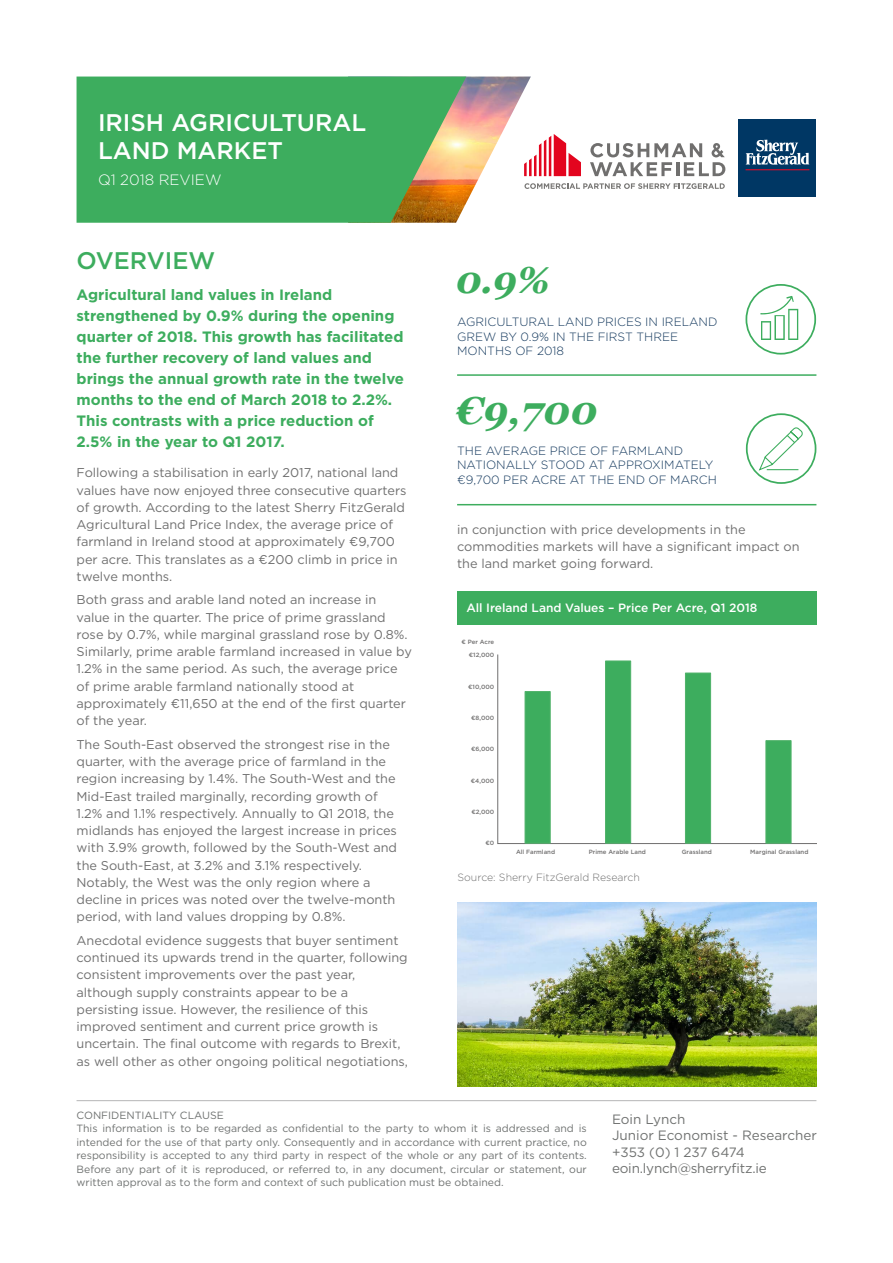
<style>
.page{position:relative;width:893px;height:1263px;background:#fff}
.page>*{position:absolute;margin:0;border:0;box-sizing:border-box;transform-origin:0 0}
.t1{font:italic 700 39px "Georgia";color:#3dad5e}
.t2{font:italic 700 37.5px "Georgia";color:#3dad5e}
.t3{font:500 24px/28.8px "Gotham";color:#fff}
.t4{font:500 24px "Gotham";color:#3dad5e}
.t5{font:700 15px/21px "Gotham";color:#3dad5e}
.t6{font:300 15px "Gotham";color:#fff}
.t7{font:13.5px/16.5px "Gotham";letter-spacing:-.005em;color:#707271}
.t8{font:12.75px/17.2px "Gotham";color:#6f6f6f}
.t9{font:300 12px/14.4px "Gotham";color:#13385d}
.t10{font:500 12px "Gotham";color:#fff}
.t11{font:10.5px/13.5px "Gotham";color:#6f7271}
.t12{font:300 10.5px "Gotham";color:#6f6f6f}
.t13{font:500 6.15px "Gotham";color:#706f6f}
</style>
<div class="page">
<hr style="left:77px;top:1100px;width:739px;height:1px;background:#a7a8a9">
<img style="left:466px;top:77px;width:65px;height:126px">
<svg style="left:77px;top:77px;width:389px;height:146px;background:#4cab5d"></svg>
<svg style="left:746px;top:413px;width:70px;height:71px"></svg>
<hr style="left:457px;top:374px;width:359px;height:2px;background:#3dad5e">
<hr style="left:457px;top:504px;width:359px;height:1px;background:#3dad5e">
<svg style="left:524px;top:134px;width:57px;height:42px"></svg>
<svg style="left:590px;top:143px;width:135px;height:33px"></svg>
<svg style="left:524px;top:183px;width:201px;height:6px"></svg>
<svg style="left:738px;top:119px;width:1px;height:78px"></svg>
<div style="left:739px;top:119px;width:77px;height:78px;background:#003764"></div>
<svg style="left:745px;top:140px;width:64px;height:25px"></svg>
<hr style="left:746px;top:169px;width:63px;height:1px;background:#ce0e2d">
<div style="left:457px;top:591px;width:360px;height:34px;background:#3dad5e"></div>
<svg style="left:497px;top:654px;width:320px;height:190px"></svg>
<svg style="left:525px;top:661px;width:266px;height:182px"></svg>
<img style="left:457px;top:902px;width:359px;height:184px">
<svg style="left:745px;top:284px;width:71px;height:71px"></svg>
<h3 class="t3" style="left:98px;top:107px;width:270px">IRISH AGRICULTURAL<br>LAND MARKET</h3>
<p class="t6" style="left:98px;top:170px;width:125px">Q1 2018 REVIEW</p>
<h3 class="t4" style="left:77px;top:244px;width:140px">OVERVIEW</h3>
<p class="t5" style="left:77px;top:284px;width:329px">Agricultural land values in Ireland strengthened by 0.9% during the opening quarter of 2018. This growth has facilitated the further recovery of land values and brings the annual growth rate in the twelve months to the end of March 2018 to 2.2%.<br>This contrasts with a price reduction of 2.5% in the year to Q1 2017.</p>
<p class="t8" style="left:77px;top:464px;width:331px">Following a stabilisation in early 2017, national land values have now enjoyed three consecutive quarters of growth. According to the latest Sherry FitzGerald Agricultural Land Price Index, the average price of farmland in Ireland stood at approximately €9,700 per acre. This translates as a €200 climb in price in twelve months.</p>
<p class="t8" style="left:77px;top:591px;width:337px">Both grass and arable land noted an increase in value in the quarter. The price of prime grassland rose by 0.7%, while marginal grassland rose by 0.8%.<br>Similarly, prime arable farmland increased in value by 1.2% in the same period. As such, the average price of prime arable farmland nationally stood at approximately €11,650 at the end of the first quarter of the year.</p>
<p class="t8" style="left:77px;top:735px;width:322px">The South-East observed the strongest rise in the quarter, with the average price of farmland in the region increasing by 1.4%. The South-West and the Mid-East trailed marginally, recording growth of 1.2% and 1.1% respectively. Annually to Q1 2018, the midlands has enjoyed the largest increase in prices with 3.9% growth, followed by the South-West and the South-East, at 3.2% and 3.1% respectively.<br>Notably, the West was the only region where a decline in prices was noted over the twelve-month period, with land values dropping by 0.8%.</p>
<p class="t8" style="left:77px;top:931px;width:333px">Anecdotal evidence suggests that buyer sentiment continued its upwards trend in the quarter, following consistent improvements over the past year, although supply constraints appear to be a persisting issue. However, the resilience of this improved sentiment and current price growth is uncertain. The final outcome with regards to Brexit, as well other as other ongoing political negotiations,</p>
<h2 class="t2" style="left:454px;top:252px;width:107px">0.9%</h2>
<p class="t9" style="left:457px;top:315px;width:262px">AGRICULTURAL LAND PRICES IN IRELAND<br>GREW BY 0.9% IN THE FIRST THREE<br>MONTHS OF 2018</p>
<h1 class="t1" style="left:454px;top:381px;width:155px">€9,700</h1>
<p class="t9" style="left:457px;top:443px;width:261px">THE AVERAGE PRICE OF FARMLAND<br>NATIONALLY STOOD AT APPROXIMATELY €9,700 PER ACRE AT THE END OF MARCH</p>
<p class="t8" style="left:457px;top:520px;width:344px">in conjunction with price developments in the commodities markets will have a significant impact on the land market going forward.</p>
<p class="t10" style="left:466px;top:599px;width:292px">All Ireland Land Values – Price Per Acre, Q1 2018</p>
<p class="t13" style="left:462px;top:638px;width:34px">€ Per Acre</p>
<p class="t13" style="left:469px;top:651px;width:27px">€12,000</p>
<p class="t13" style="left:468px;top:682px;width:28px">€10,000</p>
<p class="t13" style="left:471px;top:714px;width:25px">€8,000</p>
<p class="t13" style="left:471px;top:745px;width:25px">€6,000</p>
<p class="t13" style="left:471px;top:776px;width:25px">€4,000</p>
<p class="t13" style="left:471px;top:808px;width:24px">€2,000</p>
<p class="t13" style="left:485px;top:839px;width:10px">€0</p>
<p class="t13" style="left:516px;top:847px;width:41px">All Farmland</p>
<p class="t13" style="left:589px;top:847px;width:58px">Prime Arable Land</p>
<p class="t13" style="left:682px;top:847px;width:32px">Grassland</p>
<p class="t13" style="left:750px;top:847px;width:60px">Marginal Grassland</p>
<p class="t12" style="left:457px;top:871px;width:184px">Source: Sherry FitzGerald Research</p>
<p class="t11" style="left:77px;top:1108px;width:512px">CONFIDENTIALITY CLAUSE<br>This information is to be regarded as confidential to the party to whom it is addressed and is intended for the use of that party only. Consequently and in accordance with current practice, no responsibility is accepted to any third party in respect of the whole or any part of its contents.<br>Before any part of it is reproduced, or referred to, in any document, circular or statement, our written approval as to the form and context of such publication must be obtained.</p>
<p class="t7" style="left:612px;top:1110px;width:206px">Eoin Lynch<br>Junior Economist - Researcher +353 (0) 1 237 6474 eoin.lynch@sherryfitz.ie</p>
</div>
